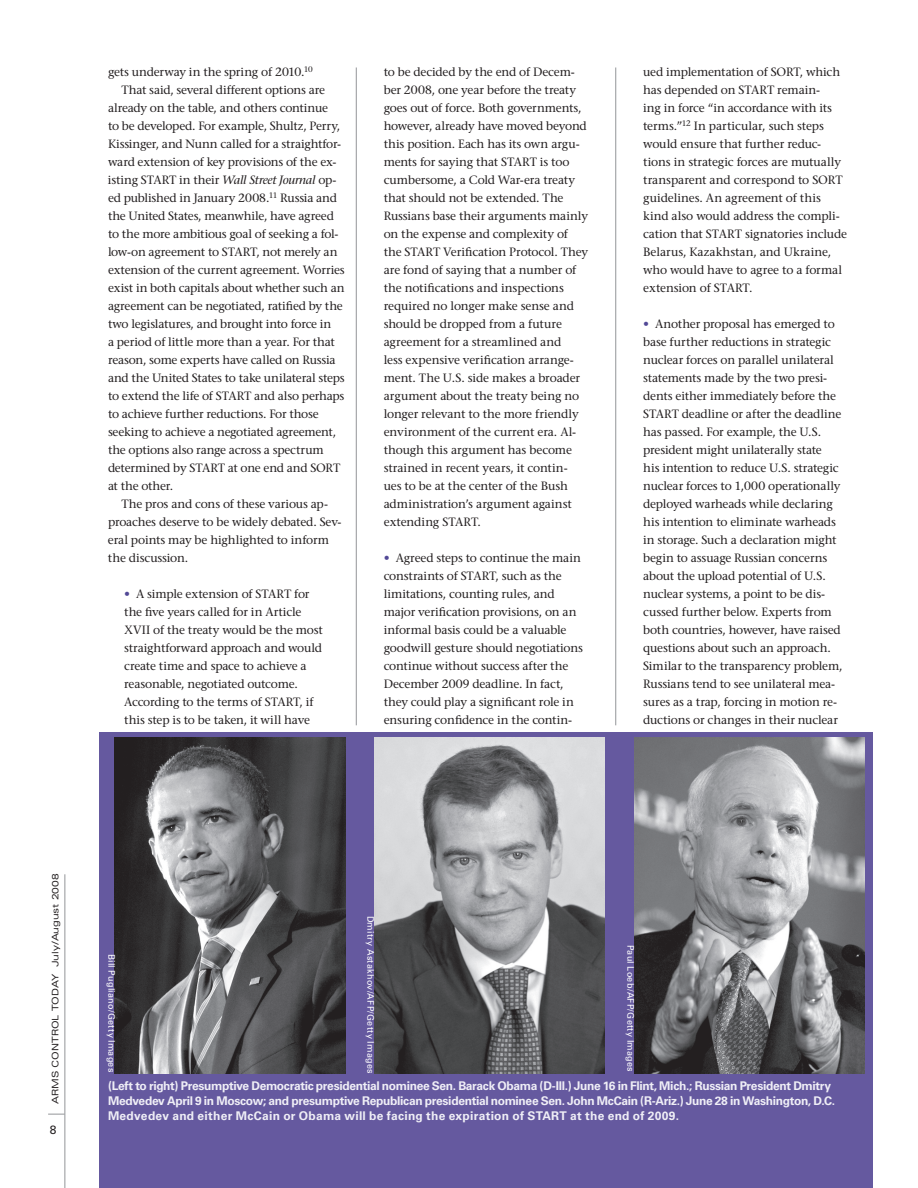
<style>
.page{position:relative;width:918px;height:1188px;background:#fff}
.page>*{position:absolute;margin:0;border:0;box-sizing:border-box;transform-origin:0 0}
.t1{font:500 12px/18px "Stone Serif Std";letter-spacing:-.015em;color:#231f20}
.t2{font:700 12px/15px "Univers LT Std";letter-spacing:-.025em;color:#efeef6}
.t3{font:500 12px "Stone Serif Std";letter-spacing:-.035em;color:#231f20}
.t4{font:12px "Univers LT Std";color:#231f20}
.t5{font:9px "Univers LT Std";letter-spacing:.03em;color:#fff}
.t6{font:expanded 9px "Univers LT Std";color:#231f20}
.s1{font-style:italic}
.s2{color:#524996}
</style>
<div class="page">
<svg style="left:48px;top:1114px;width:16px;height:1px"></svg>
<hr style="left:64px;top:874px;width:1px;height:314px;background:#939598">
<div style="left:99px;top:733px;width:774px;height:455px;background:#65599f"></div>
<img style="left:375px;top:738px;width:230px;height:336px">
<img style="left:115px;top:738px;width:230px;height:336px">
<img style="left:634px;top:738px;width:230px;height:336px">
<hr style="left:356px;top:68px;width:1px;height:657px;background:#939598">
<hr style="left:615px;top:68px;width:1px;height:657px;background:#939598">
<p class="t1" style="left:108px;top:63px;width:206px">gets underway in the spring of 2010.<sup>10</sup></p>
<p class="t1" style="left:122px;top:81px;width:205px">That said, several different options are</p>
<p class="t1" style="left:108px;top:99px;width:222px">already on the table, and others continue</p>
<p class="t1" style="left:108px;top:117px;width:234px">to be developed. For example, Shultz, Perry,</p>
<p class="t1" style="left:108px;top:135px;width:235px">Kissinger, and Nunn called for a straightfor-</p>
<p class="t1" style="left:108px;top:153px;width:230px">ward extension of key provisions of the ex-</p>
<p class="t1" style="left:108px;top:171px;width:230px">isting START in their <span class="s1">Wall Street Journal</span> op-</p>
<p class="t1" style="left:108px;top:189px;width:231px">ed published in January 2008.<sup>11</sup> Russia and</p>
<p class="t1" style="left:108px;top:207px;width:227px">the United States, meanwhile, have agreed</p>
<p class="t1" style="left:108px;top:225px;width:232px">to the more ambitious goal of seeking a fol-</p>
<p class="t1" style="left:108px;top:243px;width:231px">low-on agreement to START, not merely an</p>
<p class="t1" style="left:108px;top:261px;width:238px">extension of the current agreement. Worries</p>
<p class="t1" style="left:108px;top:279px;width:238px">exist in both capitals about whether such an</p>
<p class="t1" style="left:108px;top:297px;width:236px">agreement can be negotiated, ratified by the</p>
<p class="t1" style="left:108px;top:315px;width:225px">two legislatures, and brought into force in</p>
<p class="t1" style="left:108px;top:333px;width:228px">a period of little more than a year. For that</p>
<p class="t1" style="left:108px;top:351px;width:229px">reason, some experts have called on Russia</p>
<p class="t1" style="left:108px;top:369px;width:238px">and the United States to take unilateral steps</p>
<p class="t1" style="left:108px;top:387px;width:238px">to extend the life of START and also perhaps</p>
<p class="t1" style="left:108px;top:405px;width:212px">to achieve further reductions. For those</p>
<p class="t1" style="left:108px;top:423px;width:230px">seeking to achieve a negotiated agreement,</p>
<p class="t1" style="left:108px;top:441px;width:217px">the options also range across a spectrum</p>
<p class="t1" style="left:108px;top:459px;width:234px">determined by START at one end and SORT</p>
<p class="t3" style="left:108px;top:479px;width:67px">at the other.</p>
<p class="t1" style="left:122px;top:495px;width:208px">The pros and cons of these various ap-</p>
<p class="t1" style="left:108px;top:513px;width:235px">proaches deserve to be widely debated. Sev-</p>
<p class="t1" style="left:108px;top:531px;width:223px">eral points may be highlighted to inform</p>
<p class="t1" style="left:108px;top:549px;width:82px">the discussion.</p>
<p class="t1" style="left:124px;top:585px;width:200px"><span class="s2">•</span> A simple extension of START for the five years called for in Article XVII of the treaty would be the most straightforward approach and would create time and space to achieve a reasonable, negotiated outcome.<br>According to the terms of START, if this step is to be taken, it will have</p>
<p class="t1" style="left:384px;top:63px;width:206px">to be decided by the end of Decem&shy;ber 2008, one year before the treaty goes out of force. Both governments, however, already have moved beyond this position. Each has its own argu&shy;ments for saying that START is too cumbersome, a Cold War-era treaty that should not be extended. The Russians base their arguments mainly on the expense and complexity of the START Verification Protocol. They are fond of saying that a number of the notifications and inspections required no longer make sense and should be dropped from a future agreement for a streamlined and<br>less expensive verification arrange&shy;ment. The U.S. side makes a broader argument about the treaty being no longer relevant to the more friendly environment of the current era. Al&shy;though this argument has become strained in recent years, it contin&shy;ues to be at the center of the Bush administration’s argument against extending START.</p>
<p class="t1" style="left:384px;top:549px;width:201px"><span class="s2">•</span> Agreed steps to continue the main constraints of START, such as the limitations, counting rules, and major verification provisions, on an informal basis could be a valuable goodwill gesture should negotiations continue without success after the December 2009 deadline. In fact, they could play a significant role in ensuring confidence in the contin-</p>
<p class="t1" style="left:643px;top:63px;width:205px">ued implementation of SORT, which has depended on START remain-<br>ing in force “in accordance with its terms.”<sup>12</sup> In particular, such steps would ensure that further reduc&shy;tions in strategic forces are mutually transparent and correspond to SORT guidelines. An agreement of this kind also would address the compli&shy;cation that START signatories include Belarus, Kazakhstan, and Ukraine, who would have to agree to a formal extension of START.</p>
<p class="t1" style="left:643px;top:315px;width:201px"><span class="s2">•</span> Another proposal has emerged to base further reductions in strategic nuclear forces on parallel unilateral statements made by the two presi&shy;dents either immediately before the START deadline or after the deadline has passed. For example, the U.S. president might unilaterally state<br>his intention to reduce U.S. strategic nuclear forces to 1,000 operationally deployed warheads while declaring his intention to eliminate warheads in storage. Such a declaration might begin to assuage Russian concerns about the upload potential of U.S. nuclear systems, a point to be dis&shy;cussed further below. Experts from both countries, however, have raised questions about such an approach.<br>Similar to the transparency problem, Russians tend to see unilateral mea&shy;sures as a trap, forcing in motion re&shy;ductions or changes in their nuclear</p>
<p class="t6" style="left:50px;top:1104px;width:232px;rotate:-90deg">ARMS CONTROL TODAY July/August 2008</p>
<p class="t4" style="left:50px;top:1122px;width:8px">8</p>
<p class="t5" style="left:117px;top:954px;width:120px;rotate:90deg">Bill Pugliano/Getty Images</p>
<p class="t5" style="left:376px;top:916px;width:160px;rotate:90deg">Dmitry Astakhov/AFP/Getty Images</p>
<p class="t5" style="left:636px;top:945px;width:128px;rotate:90deg">Paul Loeb/AFP/Getty Images</p>
<p class="t2" style="left:108px;top:1079px;width:729px">(Left to right) Presumptive Democratic presidential nominee Sen. Barack Obama (D-Ill.) June 16 in Flint, Mich.; Russian President Dmitry<br>Medvedev April 9 in Moscow; and presumptive Republican presidential nominee Sen. John McCain (R-Ariz.) June 28 in Washington, D.C.<br>Medvedev and either McCain or Obama will be facing the expiration of START at the end of 2009.</p>
</div>
